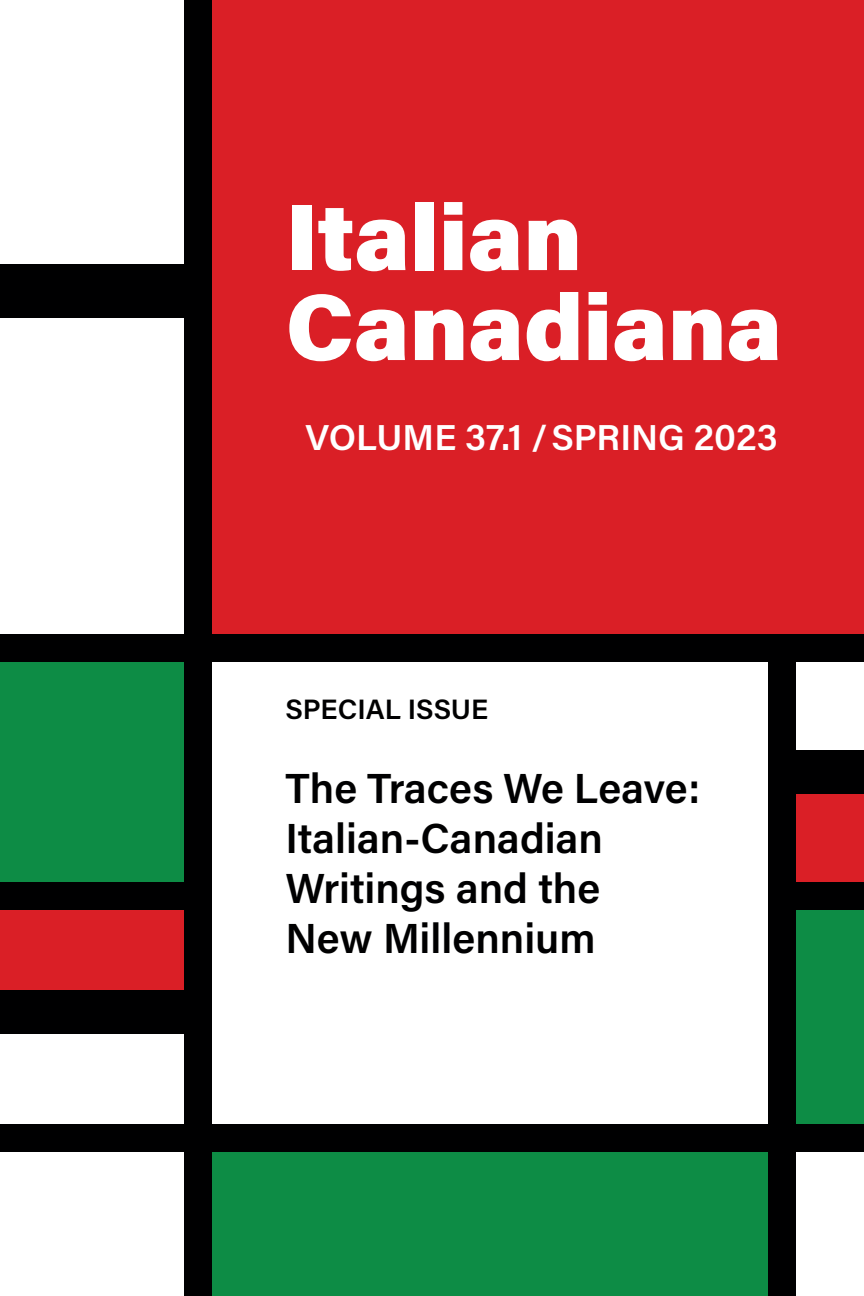
<style>
.page{position:relative;width:864px;height:1296px;background:#fff}
.page>*{position:absolute;margin:0;border:0;box-sizing:border-box;transform-origin:0 0}
.t1{font:900 94px/90px "Acumin Pro";letter-spacing:-.005em;color:#fff}
.t2{font:600 42px/50px "Acumin Pro";color:#000001}
.t3{font:600 36px "Acumin Pro";color:#fff}
.t4{font:600 28px "Acumin Pro";letter-spacing:-.005em;color:#000001}
</style>
<div class="page">
<div style="left:194px;top:0;width:670px;height:648px;background:#da1f26"></div>
<div style="left:202px;top:1140px;width:576px;height:156px;background:#0d8c45"></div>
<div style="left:0;top:648px;width:194px;height:254px;background:#0d8c45"></div>
<div style="left:792px;top:893px;width:72px;height:245px;background:#0d8c45"></div>
<div style="left:786px;top:768px;width:78px;height:122px;background:#da1f26"></div>
<div style="left:0;top:900px;width:194px;height:115px;background:#da1f26"></div>
<div style="left:184px;top:0;width:28px;height:1296px;background:#000001"></div>
<div style="left:768px;top:648px;width:28px;height:648px;background:#000001"></div>
<div style="left:0;top:634px;width:864px;height:28px;background:#000001"></div>
<div style="left:0;top:882px;width:200px;height:28px;background:#000001"></div>
<div style="left:782px;top:882px;width:82px;height:28px;background:#000001"></div>
<div style="left:782px;top:750px;width:82px;height:44px;background:#000001"></div>
<div style="left:0;top:990px;width:212px;height:44px;background:#000001"></div>
<div style="left:0;top:1124px;width:864px;height:28px;background:#000001"></div>
<div style="left:0;top:264px;width:212px;height:54px;background:#000001"></div>
<h1 class="t1" style="left:286px;top:188px;width:498px">Italian<br>Canadiana</h1>
<p class="t3" style="left:305px;top:412px;width:474px">VOLUME 37.1 / SPRING 2023</p>
<p class="t4" style="left:286px;top:690px;width:204px">SPECIAL ISSUE</p>
<p class="t2" style="left:286px;top:761px;width:416px">The Traces We Leave:<br>Italian-Canadian<br>Writings and the<br>New Millennium</p>
</div>
